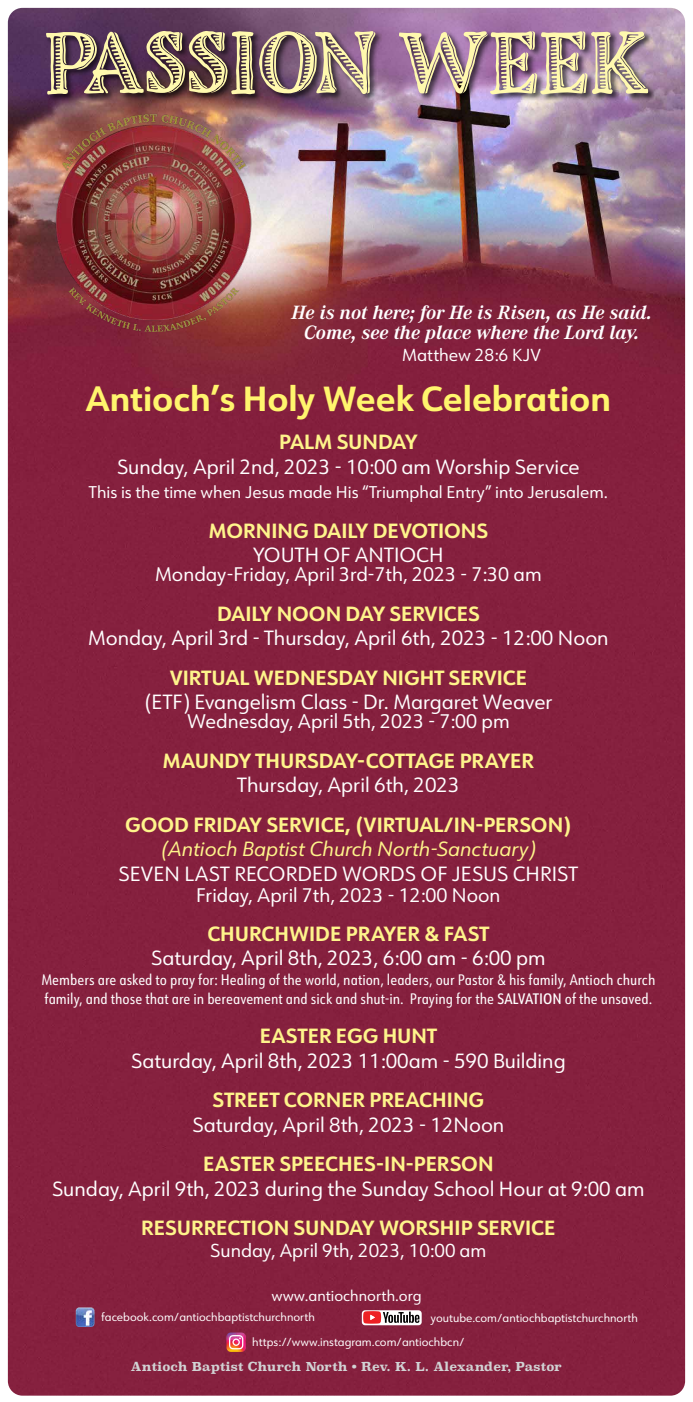
<style>
.page{position:relative;width:693px;height:1402px;background:#fff}
.page>*{position:absolute;margin:0;border:0;box-sizing:border-box;transform-origin:0 0}
.t1{font:92.58px "Charcuterie Etched";color:#fff9ae}
.t2{font:700 34.12px "URW Form";color:#fff56d}
.t3{font:20.12px "URW Form";color:#fff}
.t4{font:700 20.12px "URW Form";color:#fef48b}
.t5{font:italic 20.12px "URW Form";color:#fef48b}
.t6{font:italic 700 19.95px/20.1px "Corporate A";color:#fff;text-align:center}
.t7{font:19.25px "URW Form";color:#fff}
.t8{font:18.38px "URW Form";color:#fff}
.t9{font:17.06px "URW Form";color:#fff}
.t10{font:16.62px "URW Form";color:#fff}
.t11{font:14.88px/19.2px "URW Form Cond";color:#fff}
.t12{font:14.88px "URW Form";color:#fff}
.t13{font:700 12.25px "Superclarendon";color:#d1d3d4}
.t14{font:11.38px/23.9px "URW Form";color:#fff}
.s1{font-weight:500}
</style>
<div class="page">
<img style="left:8px;top:8px;width:677px;height:1387px">
<img style="left:42px;top:113px;width:224px;height:224px;border-radius:112px">
<svg style="left:362px;top:1310px;width:60px;height:15px"></svg>
<svg style="left:363px;top:1311px;width:56px;height:12px"></svg>
<img style="left:76px;top:1307px;width:19px;height:20px">
<img style="left:228px;top:1351px;width:16px;height:1px">
<svg style="left:226px;top:1332px;width:20px;height:19px"></svg>
<div style="left:45px;top:30px;width:612px;height:73px;background:#000;opacity:.75"></div>
<h1 class="t1" style="left:44px;top:5px;width:606px">PASSION WEEK</h1>
<p class="t6" style="left:291px;top:302px;width:362px">He is not here; for He is Risen, as He said.<br>Come, see the place where the Lord lay.</p>
<p class="t9" style="left:402px;top:343px;width:140px">Matthew 28:6 KJV</p>
<h2 class="t2" style="left:86px;top:375px;width:527px">Antioch’s Holy Week Celebration</h2>
<p class="t4" style="left:279px;top:428px;width:140px">PALM SUNDAY</p>
<p class="t3" style="left:117px;top:453px;width:464px">Sunday, April 2nd, 2023 - 10:00 am Worship Service</p>
<p class="t10" style="left:89px;top:481px;width:521px">This is the time when Jesus made His “Triumphal Entry” into Jerusalem.</p>
<p class="t4" style="left:209px;top:516px;width:281px">MORNING DAILY DEVOTIONS</p>
<p class="t3" style="left:253px;top:541px;width:192px">YOUTH OF ANTIOCH</p>
<p class="t7" style="left:155px;top:561px;width:388px">Monday-Friday, April 3rd-7th, 2023 - 7:30 am</p>
<p class="t4" style="left:217px;top:599px;width:264px">DAILY NOON DAY SERVICES</p>
<p class="t3" style="left:88px;top:624px;width:522px">Monday, April 3rd - Thursday, April 6th, 2023 - 12:00 Noon</p>
<p class="t4" style="left:170px;top:663px;width:359px">VIRTUAL WEDNESDAY NIGHT SERVICE</p>
<p class="t3" style="left:144px;top:688px;width:410px">(ETF) Evangelism Class - Dr. Margaret Weaver</p>
<p class="t7" style="left:187px;top:708px;width:324px">Wednesday, April 5th, 2023 - 7:00 pm</p>
<p class="t4" style="left:163px;top:746px;width:372px">MAUNDY THURSDAY-COTTAGE PRAYER</p>
<p class="t3" style="left:237px;top:771px;width:224px">Thursday, April 6th, 2023</p>
<p class="t4" style="left:125px;top:810px;width:448px">GOOD FRIDAY SERVICE, (VIRTUAL/IN-PERSON)</p>
<p class="t5" style="left:161px;top:835px;width:377px">(Antioch Baptist Church North-Sanctuary)</p>
<p class="t3" style="left:119px;top:860px;width:461px">SEVEN LAST RECORDED WORDS OF JESUS CHRIST</p>
<p class="t7" style="left:196px;top:882px;width:306px">Friday, April 7th, 2023 - 12:00 Noon</p>
<p class="t4" style="left:207px;top:920px;width:284px">CHURCHWIDE PRAYER &amp; FAST</p>
<p class="t3" style="left:151px;top:945px;width:396px">Saturday, April 8th, 2023, 6:00 am - 6:00 pm</p>
<p class="t11" style="left:41px;top:969px;width:616px">Members are asked to pray for: Healing of the world, nation, leaders, our Pastor &amp; his family, Antioch church family, and those that are in bereavement and sick and shut-in. Praying for the <span class="s1">SALVATION</span> of the unsaved.</p>
<p class="t4" style="left:260px;top:1022px;width:179px">EASTER EGG HUNT</p>
<p class="t3" style="left:131px;top:1047px;width:436px">Saturday, April 8th, 2023 11:00am - 590 Building</p>
<p class="t4" style="left:213px;top:1086px;width:273px">STREET CORNER PREACHING</p>
<p class="t3" style="left:192px;top:1111px;width:314px">Saturday, April 8th, 2023 - 12Noon</p>
<p class="t4" style="left:203px;top:1150px;width:292px">EASTER SPEECHES-IN-PERSON</p>
<p class="t3" style="left:52px;top:1175px;width:594px">Sunday, April 9th, 2023 during the Sunday School Hour at 9:00 am</p>
<p class="t4" style="left:141px;top:1214px;width:416px">RESURRECTION SUNDAY WORSHIP SERVICE</p>
<p class="t8" style="left:210px;top:1238px;width:278px">Sunday, April 9th, 2023, 10:00 am</p>
<p class="t12" style="left:271px;top:1285px;width:152px">www.antiochnorth.org</p>
<p class="t14" style="left:101px;top:1305px;width:215px">facebook.com/antiochbaptistchurchnorth</p>
<p class="t14" style="left:252px;top:1305px;width:387px;text-indent:179px">youtube.com/antiochbaptistchurchnorth https://www.instagram.com/antiochbcn/</p>
<p class="t13" style="left:131px;top:1357px;width:433px">Antioch Baptist Church North • Rev. K. L. Alexander, Pastor</p>
</div>
